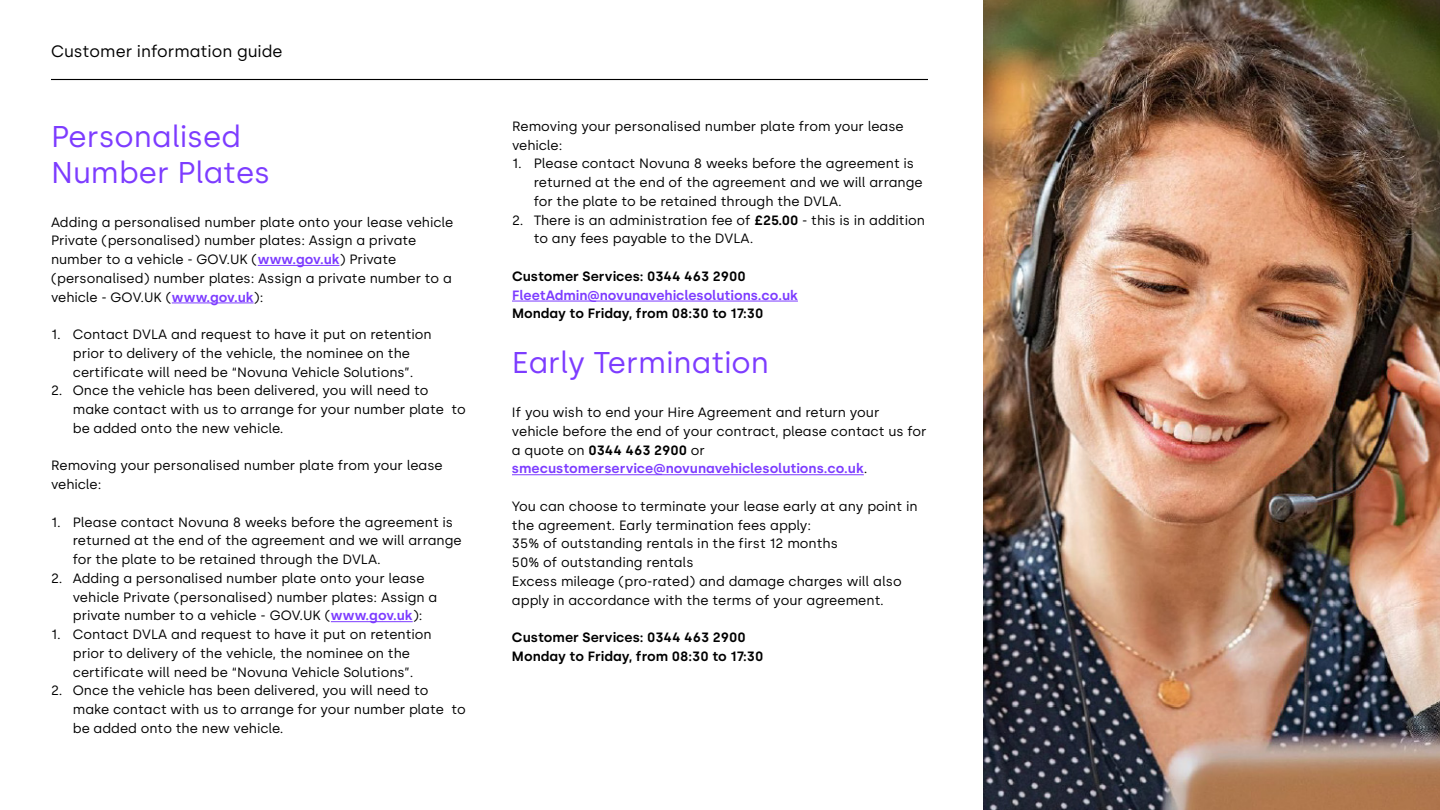
<style>
.page{position:relative;width:1440px;height:810px;background:#fff}
.page>*{position:absolute;margin:0;border:0;box-sizing:border-box;transform-origin:0 0}
.t1{font:30px/36px "Silka";color:#7d3cff}
.t2{font:16.5px "Silka";color:#000}
.t3{font:13.5px/18.8px "Silka";color:#000}
.t4{font:600 13.5px/18.8px "Silka";color:#000}
.t5{font:600 13.5px "Silka";color:#7d3cff}
.s1{font-weight:600;color:#7d3cff}
.s2{font-weight:600}
</style>
<div class="page">
<hr style="left:258px;top:265px;width:82px;height:1px;background:#7d3cff">
<hr style="left:172px;top:303px;width:82px;height:1px;background:#7d3cff">
<hr style="left:331px;top:621px;width:82px;height:1px;background:#7d3cff">
<hr style="left:512px;top:301px;width:286px;height:1px;background:#7d3cff">
<hr style="left:512px;top:474px;width:352px;height:1px;background:#7d3cff">
<img style="left:983px;top:0;width:457px;height:810px">
<hr style="left:51px;top:79px;width:877px;height:1px;background:#000">
<p class="t2" style="left:51px;top:41px;width:233px">Customer information guide</p>
<h1 class="t1" style="left:51px;top:118px;width:221px">Personalised<br>Number Plates</h1>
<p class="t3" style="left:51px;top:212px;width:404px">Adding a personalised number plate onto your lease vehicle Private (personalised) number plates: Assign a private number to a vehicle - GOV.UK (<span class="s1">www.gov.uk</span>) Private (personalised) number plates: Assign a private number to a vehicle - GOV.UK (<span class="s1">www.gov.uk</span>):</p>
<p class="t3" style="left:51px;top:325px;width:382px;text-align:center">1. Contact DVLA and request to have it put on retention prior to delivery of the vehicle, the nominee on the certificate will need be “Novuna Vehicle Solutions”.</p>
<p class="t3" style="left:73px;top:381px;width:395px;text-indent:-22px">2. Once the vehicle has been delivered, you will need to make contact with us to arrange for your number plate to be added onto the new vehicle.</p>
<p class="t3" style="left:51px;top:456px;width:393px">Removing your personalised number plate from your lease vehicle:</p>
<p class="t3" style="left:73px;top:512px;width:391px;text-indent:-22px">1. Please contact Novuna 8 weeks before the agreement is returned at the end of the agreement and we will arrange for the plate to be retained through the DVLA.</p>
<p class="t3" style="left:73px;top:569px;width:366px;text-indent:-22px">2. Adding a personalised number plate onto your lease vehicle Private (personalised) number plates: Assign a private number to a vehicle - GOV.UK (<span class="s1">www.gov.uk</span>):</p>
<p class="t3" style="left:51px;top:625px;width:382px;text-align:center">1. Contact DVLA and request to have it put on retention prior to delivery of the vehicle, the nominee on the certificate will need be “Novuna Vehicle Solutions”.</p>
<p class="t3" style="left:73px;top:681px;width:395px;text-indent:-22px">2. Once the vehicle has been delivered, you will need to make contact with us to arrange for your number plate to be added onto the new vehicle.</p>
<p class="t3" style="left:512px;top:117px;width:393px">Removing your personalised number plate from your lease vehicle:</p>
<p class="t3" style="left:534px;top:154px;width:391px;text-indent:-22px">1. Please contact Novuna 8 weeks before the agreement is returned at the end of the agreement and we will arrange for the plate to be retained through the DVLA.</p>
<p class="t3" style="left:534px;top:211px;width:393px;text-indent:-22px">2. There is an administration fee of <span class="s2">£25.00</span> - this is in addition to any fees payable to the DVLA.</p>
<p class="t4" style="left:512px;top:267px;width:235px">Customer Services: 0344 463 2900</p>
<p class="t5" style="left:512px;top:287px;width:287px">FleetAdmin@novunavehiclesolutions.co.uk</p>
<p class="t4" style="left:512px;top:304px;width:253px">Monday to Friday, from 08:30 to 17:30</p>
<h1 class="t1" style="left:512px;top:345px;width:259px">Early Termination</h1>
<p class="t3" style="left:512px;top:403px;width:416px">If you wish to end your Hire Agreement and return your vehicle before the end of your contract, please contact us for a quote on <span class="s2">0344 463 2900</span> or <span class="s1">smecustomerservice@novunavehiclesolutions.co.uk</span>.</p>
<p class="t3" style="left:512px;top:497px;width:407px">You can choose to terminate your lease early at any point in the agreement. Early termination fees apply:<br>35% of outstanding rentals in the first 12 months<br>50% of outstanding rentals<br>Excess mileage (pro-rated) and damage charges will also apply in accordance with the terms of your agreement.</p>
<p class="t4" style="left:512px;top:628px;width:253px">Customer Services: 0344 463 2900<br>Monday to Friday, from 08:30 to 17:30</p>
</div>
